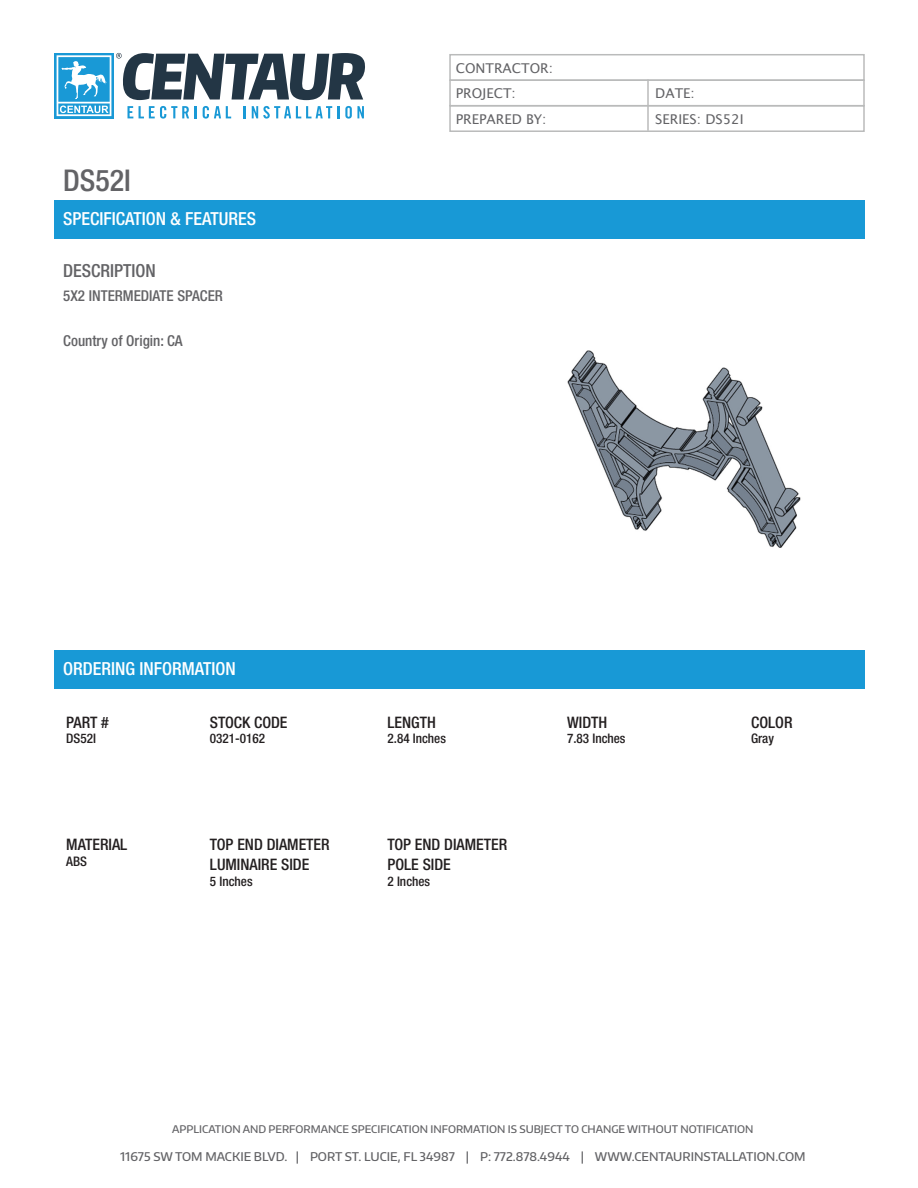
<style>
.page{position:relative;width:918px;height:1188px;background:#fff}
.page>*{position:absolute;margin:0;border:0;box-sizing:border-box;transform-origin:0 0}
.t1{font:500 condensed 30px "Helvetica Neue";color:#636366}
.t2{font:500 condensed 18px "Helvetica Neue";color:#fff}
.t3{font:500 condensed 18px "Helvetica Neue";color:#636366}
.t4{font:500 condensed 15.9px/19.5px "Helvetica Neue";color:#231f20}
.t5{font:500 condensed 15px "Helvetica Neue";color:#636366}
.t6{font:13.5px "Lucida Grande";color:#636366}
.t7{font:500 condensed 13.2px "Helvetica Neue";color:#231f20}
.t8{font:500 12px "Encode Sans Normal";color:#636366}
.t9{font:500 10.5px "Encode Sans Normal";color:#636366}
</style>
<div class="page">
<svg style="left:54px;top:53px;width:3px;height:65px"></svg>
<svg style="left:57px;top:53px;width:308px;height:65px"></svg>
<div style="left:449px;top:54px;width:416px;height:27px;border:2px solid #babbbb"></div>
<div style="left:449px;top:79px;width:416px;height:27px;border:2px solid #babbbb"></div>
<hr style="left:647px;top:80px;width:2px;height:25px;background:#babbbb">
<div style="left:449px;top:105px;width:416px;height:27px;border:2px solid #babbbb"></div>
<hr style="left:647px;top:106px;width:2px;height:24px;background:#babbbb">
<div style="left:54px;top:200px;width:811px;height:39px;background:#1899d6"></div>
<div style="left:54px;top:650px;width:811px;height:39px;background:#1899d6"></div>
<img style="left:567px;top:350px;width:234px;height:198px">
<p class="t1" style="left:63px;top:163px;width:69px">DS52I</p>
<p class="t2" style="left:63px;top:208px;width:195px">SPECIFICATION &amp; FEATURES</p>
<p class="t3" style="left:63px;top:260px;width:94px">DESCRIPTION</p>
<p class="t5" style="left:63px;top:286px;width:161px">5X2 INTERMEDIATE SPACER</p>
<p class="t5" style="left:63px;top:331px;width:121px">Country of Origin: CA</p>
<p class="t6" style="left:456px;top:60px;width:99px">CONTRACTOR:</p>
<p class="t6" style="left:456px;top:86px;width:62px">PROJECT:</p>
<p class="t6" style="left:655px;top:86px;width:41px">DATE:</p>
<p class="t6" style="left:456px;top:111px;width:92px">PREPARED BY:</p>
<p class="t6" style="left:655px;top:111px;width:90px">SERIES: DS52I</p>
<p class="t2" style="left:63px;top:658px;width:174px">ORDERING INFORMATION</p>
<p class="t4" style="left:66px;top:712px;width:44px">PART #</p>
<p class="t7" style="left:66px;top:731px;width:31px">DS52I</p>
<p class="t4" style="left:210px;top:712px;width:79px">STOCK CODE</p>
<p class="t7" style="left:210px;top:731px;width:57px">0321-0162</p>
<p class="t4" style="left:388px;top:712px;width:50px">LENGTH</p>
<p class="t7" style="left:388px;top:731px;width:60px">2.84 Inches</p>
<p class="t4" style="left:567px;top:712px;width:42px">WIDTH</p>
<p class="t7" style="left:567px;top:731px;width:60px">7.83 Inches</p>
<p class="t4" style="left:751px;top:712px;width:43px">COLOR</p>
<p class="t7" style="left:751px;top:731px;width:24px">Gray</p>
<p class="t4" style="left:66px;top:835px;width:63px">MATERIAL</p>
<p class="t7" style="left:66px;top:854px;width:22px">ABS</p>
<p class="t4" style="left:210px;top:835px;width:121px">TOP END DIAMETER<br>LUMINAIRE SIDE</p>
<p class="t7" style="left:210px;top:873px;width:44px">5 Inches</p>
<p class="t4" style="left:388px;top:835px;width:121px">TOP END DIAMETER<br>POLE SIDE</p>
<p class="t7" style="left:388px;top:873px;width:44px">2 Inches</p>
<p class="t9" style="left:172px;top:1122px;width:583px">APPLICATION AND PERFORMANCE SPECIFICATION INFORMATION IS SUBJECT TO CHANGE WITHOUT NOTIFICATION</p>
<p class="t8" style="left:120px;top:1149px;width:687px">11675 SW TOM MACKIE BLVD. | PORT ST. LUCIE, FL 34987 | P: 772.878.4944 | WWW.CENTAURINSTALLATION.COM</p>
</div>
